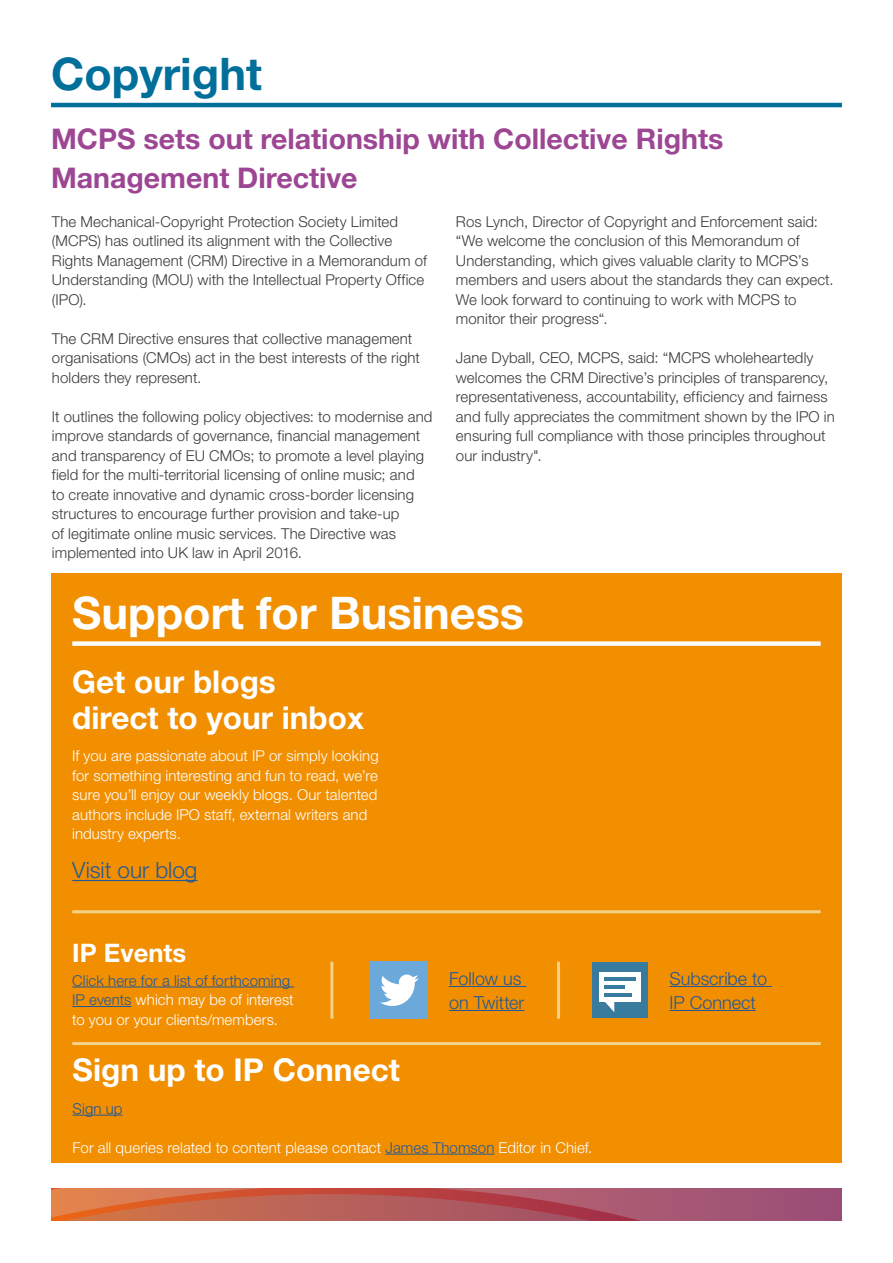
<style>
.page{position:relative;width:893px;height:1263px;background:#fff}
.page>*{position:absolute;margin:0;border:0;box-sizing:border-box;transform-origin:0 0}
.Heading_1{font:700 45px "Helvetica Neue LT Std";color:#fff}
.Heading_1-2{font:700 45px "Helvetica Neue LT Std";color:#00709b}
.Heading_2{font:700 31.5px/36px "Helvetica Neue LT Std";color:#fff}
.Heading_2-2{font:700 28.5px/39px "Helvetica Neue LT Std";color:#9d4693}
.Heading_2-3{font:700 25.5px "Helvetica Neue LT Std";color:#fff}
.Body{font:300 22.5px "Helvetica Neue LT Std";letter-spacing:-.005em;color:#245897}
.Body-2{font:300 18px/24px "Helvetica Neue LT Std";color:#245897}
.Body-3{font:300 15px/19.5px "Helvetica Neue LT Std";letter-spacing:.005em;color:#393a39}
.Body-4{font:300 15px/19.5px "Helvetica Neue LT Std";letter-spacing:.005em;color:#fff}
.Body-5{font:300 15px "Helvetica Neue LT Std";letter-spacing:.005em;color:#245897}
.s1{color:#245897}
</style>
<div class="page">
<svg style="left:51px;top:1188px;width:791px;height:32px;background:#b75b5b"></svg>
<hr style="left:51px;top:103px;width:791px;height:4px;background:#00709b">
<div style="left:51px;top:573px;width:791px;height:590px;background:#f18f00"></div>
<div style="left:72px;top:641px;width:749px;height:5px;background:#fff"></div>
<hr style="left:72px;top:987px;width:222px;height:1px;background:#245897">
<hr style="left:72px;top:1006px;width:59px;height:1px;background:#245897">
<hr style="left:72px;top:910px;width:749px;height:3px;background:#f4d288">
<hr style="left:449px;top:986px;width:77px;height:1px;background:#245897">
<hr style="left:449px;top:1010px;width:75px;height:1px;background:#245897">
<hr style="left:669px;top:986px;width:103px;height:1px;background:#245897">
<hr style="left:669px;top:1010px;width:87px;height:1px;background:#245897">
<hr style="left:72px;top:880px;width:125px;height:1px;background:#245897">
<hr style="left:330px;top:962px;width:3px;height:57px;background:#f4d288">
<hr style="left:557px;top:962px;width:3px;height:57px;background:#f4d288">
<div style="left:592px;top:962px;width:56px;height:56px;background:#387b9f"></div>
<div style="left:599px;top:972px;width:42px;height:29px;background:#fff"></div>
<svg style="left:605px;top:1001px;width:9px;height:11px"></svg>
<hr style="left:604px;top:977px;width:32px;height:4px;background:#387b9f">
<hr style="left:604px;top:993px;width:28px;height:4px;background:#387b9f">
<hr style="left:604px;top:985px;width:21px;height:4px;background:#387b9f">
<div style="left:371px;top:962px;width:57px;height:57px;background:#6ba9db"></div>
<svg style="left:380px;top:974px;width:39px;height:32px"></svg>
<hr style="left:73px;top:1115px;width:49px;height:1px;background:#245897">
<hr style="left:385px;top:1154px;width:109px;height:1px;background:#245897">
<hr style="left:72px;top:1042px;width:749px;height:3px;background:#f4d288">
<p class="Heading_1-2" style="left:51px;top:46px;width:212px">Copyright</p>
<p class="Heading_2-2" style="left:51px;top:118px;width:674px">MCPS sets out relationship with Collective Rights<br>Management Directive</p>
<p class="Body-3" style="left:52px;top:211px;width:376px">The Mechanical-Copyright Protection Society Limited (MCPS) has outlined its alignment with the Collective Rights Management (CRM) Directive in a Memorandum of Understanding (MOU) with the Intellectual Property Office (IPO).</p>
<p class="Body-3" style="left:52px;top:328px;width:369px">The CRM Directive ensures that collective management organisations (CMOs) act in the best interests of the right holders they represent.</p>
<p class="Body-3" style="left:52px;top:406px;width:382px">It outlines the following policy objectives: to modernise and improve standards of governance, financial management and transparency of EU CMOs; to promote a level playing field for the multi-territorial licensing of online music; and<br>to create innovative and dynamic cross-border licensing structures to encourage further provision and take-up<br>of legitimate online music services. The Directive was implemented into UK law in April 2016.</p>
<p class="Body-3" style="left:456px;top:211px;width:379px">Ros Lynch, Director of Copyright and Enforcement said: “We welcome the conclusion of this Memorandum of Understanding, which gives valuable clarity to MCPS’s members and users about the standards they can expect.<br>We look forward to continuing to work with MCPS to monitor their progress“.</p>
<p class="Body-3" style="left:456px;top:348px;width:380px">Jane Dyball, CEO, MCPS, said: “MCPS wholeheartedly welcomes the CRM Directive’s principles of transparency, representativeness, accountability, efficiency and fairness and fully appreciates the commitment shown by the IPO in ensuring full compliance with those principles throughout our industry".</p>
<p class="Heading_1" style="left:72px;top:585px;width:453px">Support for Business</p>
<p class="Heading_2" style="left:72px;top:663px;width:293px">Get our blogs direct to your inbox</p>
<p class="Body-4" style="left:72px;top:746px;width:308px">If you are passionate about IP or simply looking for something interesting and fun to read, we’re sure you’ll enjoy our weekly blogs. Our talented authors include IPO staff, external writers and industry experts.</p>
<p class="Body" style="left:72px;top:856px;width:127px">Visit our blog</p>
<p class="Heading_2-3" style="left:72px;top:937px;width:115px">IP Events</p>
<p class="Body-4" style="left:72px;top:970px;width:223px"><span class="s1">Click here for a list of forthcoming<br>IP events</span> which may be of interest to you or your clients/members.</p>
<p class="Body-2" style="left:449px;top:966px;width:77px">Follow us on Twitter</p>
<p class="Body-2" style="left:669px;top:966px;width:99px">Subscribe to<br>IP Connect</p>
<p class="Heading_2" style="left:73px;top:1051px;width:329px">Sign up to IP Connect</p>
<p class="Body-5" style="left:73px;top:1099px;width:51px">Sign up</p>
<p class="Body-4" style="left:73px;top:1137px;width:521px">For all queries related to content please contact <span class="s1">James Thomson</span> Editor in Chief.</p>
</div>
